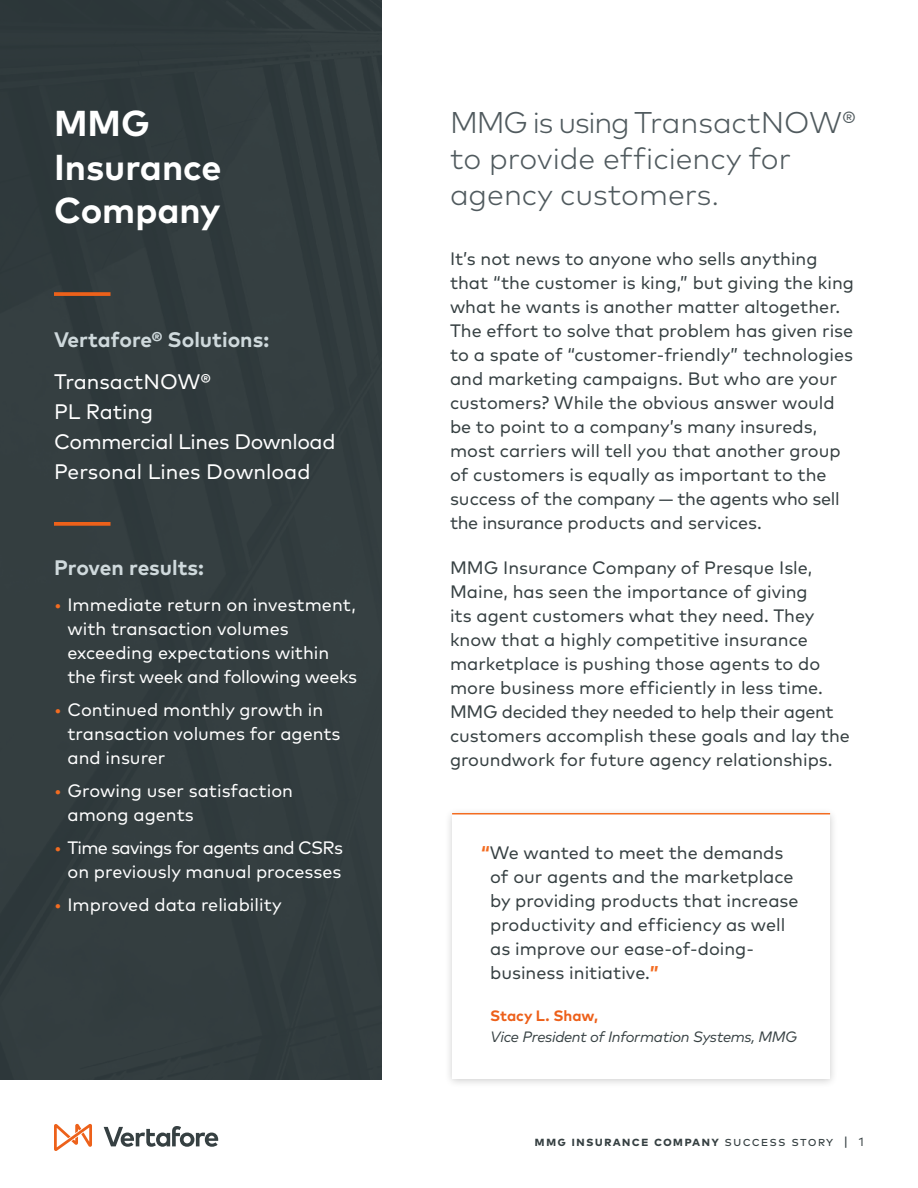
<style>
.page{position:relative;width:918px;height:1188px;background:#fff}
.page>*{position:absolute;margin:0;border:0;box-sizing:border-box;transform-origin:0 0}
.t1{font:700 36px/43.2px "Mark Pro";color:#fff}
.t2{font:300 30px/36px "Mark Pro";color:#505a5e}
.t3{font:21px/30px "Mark Pro";color:#fff}
.t4{font:700 21px "Mark Pro";color:#cfd9dc}
.t5{font:18px/24px "Mark Pro";color:#364042}
.t6{font:18px/24px "Mark Pro";color:#fff}
.t7{font:18px/24px "Mark Pro";letter-spacing:-.04em;color:#fff;text-align:right}
.t8{font:italic 15px "Mark Pro";letter-spacing:-.02em;color:#364042}
.t9{font:700 15px "Mark Pro";letter-spacing:-.005em;color:#ed601a}
.t10{font:700 13.5px "Mark Pro";letter-spacing:.08em;color:#364042}
.s1{color:#f36c21}
.s2{font-weight:700;color:#f36c21}
.s3{font-weight:400}
.s4{font-weight:400;font-size:12px}
</style>
<div class="page">
<div style="left:0;top:0;width:381px;height:1080px;background:#364042"></div>
<svg style="left:54px;top:292px;width:57px;height:4px"></svg>
<svg style="left:54px;top:522px;width:57px;height:4px"></svg>
<svg style="left:54px;top:1124px;width:38px;height:27px"></svg>
<svg style="left:104px;top:1126px;width:114px;height:21px"></svg>
<div style="left:444px;top:807px;width:394px;height:282px;background:#000;opacity:.2"></div>
<div style="left:453px;top:814px;width:377px;height:264px;background:#fff"></div>
<hr style="left:452px;top:813px;width:378px;height:1px;background:#f36c21">
<h1 class="t1" style="left:54px;top:99px;width:169px">MMG<br>Insurance<br>Company</h1>
<p class="t4" style="left:54px;top:323px;width:217px">Vertafore® Solutions:</p>
<p class="t3" style="left:54px;top:364px;width:283px">TransactNOW®<br>PL Rating<br>Commercial Lines Download<br>Personal Lines Download</p>
<p class="t4" style="left:54px;top:551px;width:152px">Proven results:</p>
<p class="t6" style="left:68px;top:591px;width:291px;text-indent:-14px"><span class="s1">•</span> Immediate return on investment, with transaction volumes exceeding expectations within the first week and following weeks</p>
<p class="t6" style="left:68px;top:696px;width:275px;text-indent:-14px"><span class="s1">•</span> Continued monthly growth in transaction volumes for agents and insurer</p>
<p class="t6" style="left:68px;top:777px;width:227px;text-indent:-14px"><span class="s1">•</span> Growing user satisfaction among agents</p>
<p class="t7" style="left:54px;top:834px;width:290px"><span class="s1">•</span> Time savings for agents and CSRs on previously manual processes</p>
<p class="t6" style="left:54px;top:891px;width:229px"><span class="s1">•</span> Improved data reliability</p>
<h2 class="t2" style="left:450px;top:102px;width:407px">MMG is using TransactNOW® to provide efficiency for agency customers.</h2>
<p class="t5" style="left:450px;top:245px;width:406px">It’s not news to anyone who sells anything that “the customer is king,” but giving the king what he wants is another matter altogether.<br>The effort to solve that problem has given rise to a spate of “customer-friendly” technologies and marketing campaigns. But who are your customers? While the obvious answer would be to point to a company’s many insureds, most carriers will tell you that another group of customers is equally as important to the success of the company — the agents who sell the insurance products and services.</p>
<p class="t5" style="left:450px;top:554px;width:401px">MMG Insurance Company of Presque Isle, Maine, has seen the importance of giving<br>its agent customers what they need. They know that a highly competitive insurance marketplace is pushing those agents to do more business more efficiently in less time.<br>MMG decided they needed to help their agent customers accomplish these goals and lay the groundwork for future agency relationships.</p>
<p class="t5" style="left:490px;top:840px;width:310px;text-indent:-9px"><span class="s2">“</span>We wanted to meet the demands of our agents and the marketplace by providing products that increase productivity and efficiency as well as improve our ease-of-doing&shy;business initiative.<span class="s2">”</span></p>
<p class="t9" style="left:490px;top:1005px;width:109px">Stacy L. Shaw,</p>
<p class="t8" style="left:490px;top:1026px;width:309px">Vice President of Information Systems, MMG</p>
<p class="t10" style="left:535px;top:1131px;width:331px">mmg insurance company <span class="s3">success story |</span> <span class="s4">1</span></p>
</div>
